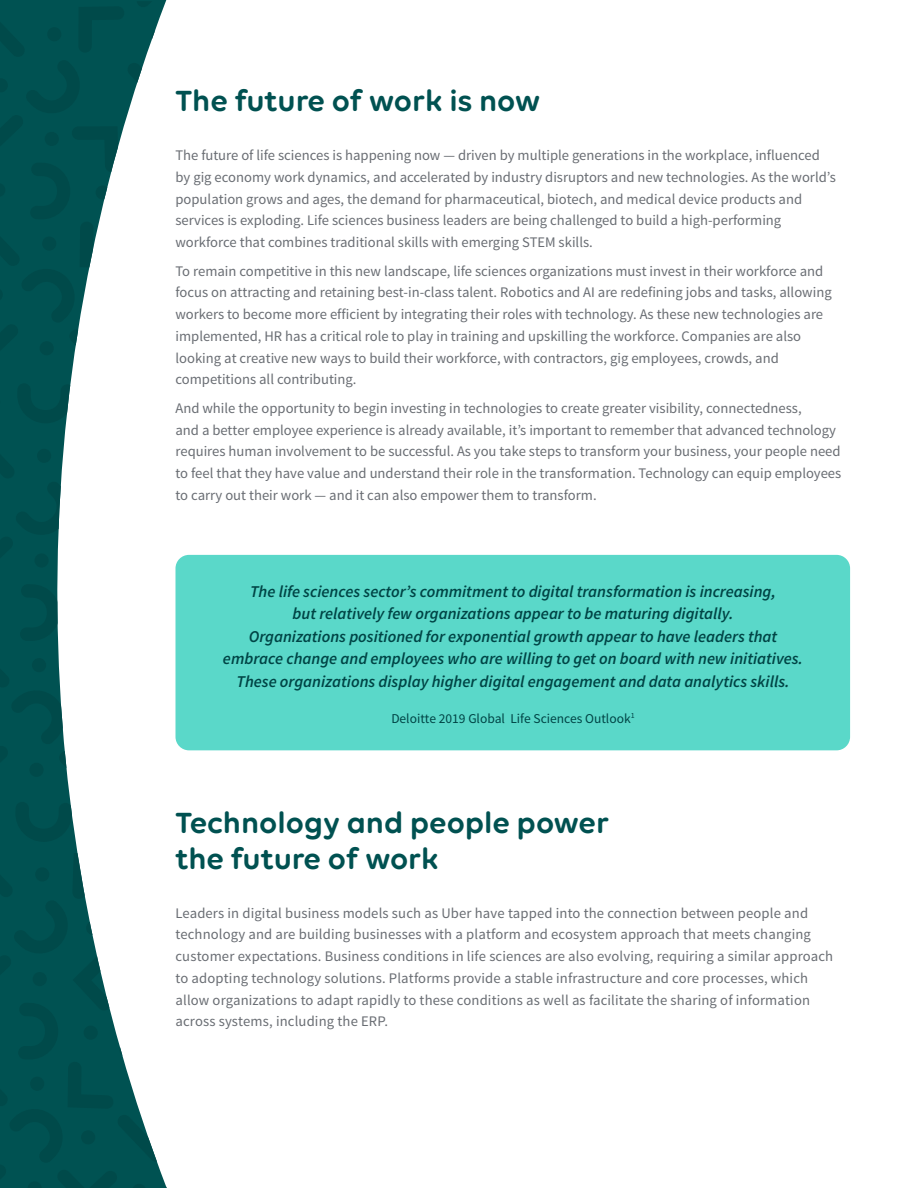
<style>
.page{position:relative;width:918px;height:1188px;background:#fff}
.page>*{position:absolute;margin:0;border:0;box-sizing:border-box;transform-origin:0 0}
.head_1_-_large{font:600 31.5px/36px "Volte Rounded";color:#005151}
.callout_2_-_light_te{font:italic 600 16.5px/22.5px "Source Sans Pro";color:#004445;text-align:center}
.body_-_default_tex{font:14.7px/21.8px "Source Sans Pro";color:#696d73}
.callout_2_-_light_te-2{font:13.5px "Source Sans Pro";color:#004445}
</style>
<div class="page">
<svg style="left:0;top:383px;width:71px;height:411px;background:#216767"></svg>
<svg style="left:0;top:801px;width:167px;height:387px"></svg>
<div style="left:135px;top:1079px;width:14px;height:14px;background:#fff;border-radius:50%"></div>
<div style="left:30px;top:1077px;width:14px;height:14px;background:#004a4a;border-radius:50%"></div>
<div style="left:137px;top:974px;width:14px;height:15px;background:#fff;border-radius:50%"></div>
<div style="left:33px;top:972px;width:14px;height:14px;background:#004a4a;border-radius:50%"></div>
<div style="left:140px;top:870px;width:14px;height:14px;background:#fff;border-radius:50%"></div>
<div style="left:35px;top:867px;width:14px;height:15px;background:#004a4a;border-radius:50%"></div>
<div style="left:81px;top:1130px;width:14px;height:15px;background:#004a4a;border-radius:50%"></div>
<div style="left:84px;top:1026px;width:14px;height:14px;background:#004a4a;border-radius:50%"></div>
<svg style="left:86px;top:921px;width:14px;height:14px"></svg>
<div style="left:89px;top:816px;width:14px;height:15px;background:#fff;border-radius:50%"></div>
<svg style="left:0;top:1px;width:166px;height:369px"></svg>
<div style="left:176px;top:555px;width:674px;height:195px;background:#5ad8c9;border-radius:14px"></div>
<p class="head_1_-_large" style="left:176px;top:82px;width:367px">The future of work is now</p>
<p class="body_-_default_tex" style="left:176px;top:145px;width:662px">The future of life sciences is happening now — driven by multiple generations in the workplace, influenced by gig economy work dynamics, and accelerated by industry disruptors and new technologies. As the world’s population grows and ages, the demand for pharmaceutical, biotech, and medical device products and services is exploding. Life sciences business leaders are being challenged to build a high-performing workforce that combines traditional skills with emerging STEM skills.</p>
<p class="body_-_default_tex" style="left:176px;top:260px;width:658px">To remain competitive in this new landscape, life sciences organizations must invest in their workforce and focus on attracting and retaining best-in-class talent. Robotics and AI are redefining jobs and tasks, allowing workers to become more efficient by integrating their roles with technology. As these new technologies are implemented, HR has a critical role to play in training and upskilling the workforce. Companies are also looking at creative new ways to build their workforce, with contractors, gig employees, crowds, and competitions all contributing.</p>
<p class="body_-_default_tex" style="left:176px;top:397px;width:667px">And while the opportunity to begin investing in technologies to create greater visibility, connectedness,<br>and a better employee experience is already available, it’s important to remember that advanced technology requires human involvement to be successful. As you take steps to transform your business, your people need to feel that they have value and understand their role in the transformation. Technology can equip employees to carry out their work — and it can also empower them to transform.</p>
<p class="callout_2_-_light_te" style="left:223px;top:580px;width:582px">The life sciences sector’s commitment to digital transformation is increasing,<br>but relatively few organizations appear to be maturing digitally.<br>Organizations positioned for exponential growth appear to have leaders that embrace change and employees who are willing to get on board with new initiatives.<br>These organizations display higher digital engagement and data analytics skills.</p>
<p class="callout_2_-_light_te-2" style="left:391px;top:710px;width:245px">Deloitte 2019 Global Life Sciences Outlook<sup>1</sup></p>
<p class="head_1_-_large" style="left:176px;top:804px;width:435px">Technology and people power the future of work</p>
<p class="body_-_default_tex" style="left:176px;top:902px;width:659px">Leaders in digital business models such as Uber have tapped into the connection between people and technology and are building businesses with a platform and ecosystem approach that meets changing customer expectations. Business conditions in life sciences are also evolving, requiring a similar approach to adopting technology solutions. Platforms provide a stable infrastructure and core processes, which allow organizations to adapt rapidly to these conditions as well as facilitate the sharing of information across systems, including the ERP.</p>
</div>
